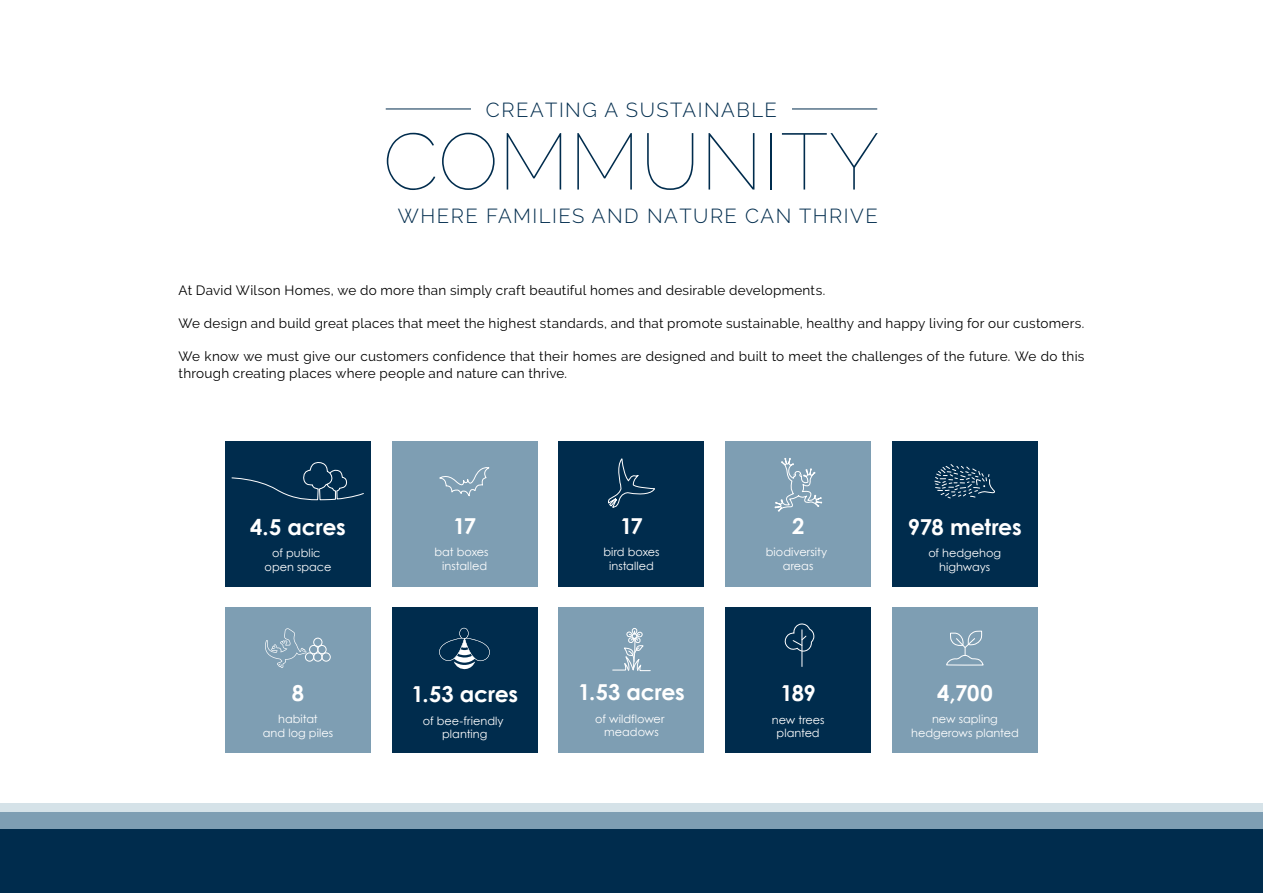
<style>
.page{position:relative;width:1263px;height:893px;background:#fff}
.page>*{position:absolute;margin:0;border:0;box-sizing:border-box;transform-origin:0 0}
.t1{font:100 79.5px "Raleway";letter-spacing:.005em;color:#002c4d}
.t2{font:700 22.05px "Century Gothic";letter-spacing:-.01em;color:#fff}
.t3{font:300 20.25px "Raleway";letter-spacing:.075em;color:#002c4d}
.t4{font:13.5px/16.5px "Raleway";letter-spacing:.02em;color:#000}
.t5{font:11.25px/13.6px "Century Gothic";color:#fff;text-align:center}
</style>
<div class="page">
<hr style="left:386px;top:109px;width:85px;height:1px;background:#002c4d">
<hr style="left:792px;top:109px;width:85px;height:1px;background:#002c4d">
<div style="left:0;top:812px;width:1263px;height:17px;background:#7e9eb3"></div>
<div style="left:0;top:804px;width:1263px;height:8px;background:#d5e2e8"></div>
<div style="left:0;top:829px;width:1263px;height:64px;background:#002c4d"></div>
<div style="left:225px;top:441px;width:146px;height:146px;background:#002c4d"></div>
<svg style="left:231px;top:462px;width:133px;height:39px"></svg>
<div style="left:892px;top:441px;width:146px;height:146px;background:#002c4d"></div>
<svg style="left:934px;top:464px;width:61px;height:35px"></svg>
<div style="left:559px;top:441px;width:145px;height:146px;background:#002c4d"></div>
<svg style="left:608px;top:459px;width:47px;height:49px"></svg>
<div style="left:392px;top:607px;width:146px;height:146px;background:#002c4d"></div>
<svg style="left:439px;top:628px;width:51px;height:42px"></svg>
<div style="left:892px;top:607px;width:146px;height:146px;background:#7e9eb3"></div>
<svg style="left:946px;top:630px;width:37px;height:36px"></svg>
<div style="left:392px;top:441px;width:145px;height:146px;background:#7e9eb3"></div>
<svg style="left:439px;top:467px;width:51px;height:30px"></svg>
<div style="left:225px;top:607px;width:146px;height:146px;background:#7e9eb3"></div>
<svg style="left:265px;top:628px;width:42px;height:40px"></svg>
<div style="left:322px;top:652px;width:9px;height:9px;border:1px solid #fff;border-radius:50%"></div>
<div style="left:313px;top:652px;width:9px;height:9px;border:1px solid #fff;border-radius:50%"></div>
<div style="left:305px;top:652px;width:9px;height:9px;border:1px solid #fff;border-radius:50%"></div>
<div style="left:309px;top:645px;width:9px;height:9px;border:1px solid #fff;border-radius:50%"></div>
<div style="left:317px;top:645px;width:9px;height:9px;border:1px solid #fff;border-radius:50%"></div>
<div style="left:313px;top:638px;width:9px;height:9px;border:1px solid #fff;border-radius:50%"></div>
<div style="left:725px;top:607px;width:146px;height:146px;background:#002c4d"></div>
<svg style="left:784px;top:623px;width:30px;height:44px"></svg>
<div style="left:725px;top:441px;width:146px;height:146px;background:#7e9eb3"></div>
<svg style="left:774px;top:458px;width:48px;height:54px"></svg>
<div style="left:559px;top:607px;width:145px;height:146px;background:#7e9eb3"></div>
<svg style="left:612px;top:628px;width:39px;height:43px"></svg>
<h3 class="t3" style="left:486px;top:98px;width:293px">CREATING A SUSTAINABLE</h3>
<h1 class="t1" style="left:383px;top:115px;width:498px">COMMUNITY</h1>
<h3 class="t3" style="left:398px;top:204px;width:482px">WHERE FAMILIES AND NATURE CAN THRIVE</h3>
<p class="t4" style="left:179px;top:282px;width:648px">At David Wilson Homes, we do more than simply craft beautiful homes and desirable developments.</p>
<p class="t4" style="left:179px;top:315px;width:907px">We design and build great places that meet the highest standards, and that promote sustainable, healthy and happy living for our customers.</p>
<p class="t4" style="left:179px;top:348px;width:907px">We know we must give our customers confidence that their homes are designed and built to meet the challenges of the future. We do this through creating places where people and nature can thrive.</p>
<h2 class="t2" style="left:250px;top:510px;width:97px">4.5 acres</h2>
<p class="t5" style="left:265px;top:546px;width:68px">of public open space</p>
<h2 class="t2" style="left:292px;top:677px;width:14px">8</h2>
<p class="t5" style="left:263px;top:713px;width:72px">habitat<br>and log piles</p>
<h2 class="t2" style="left:453px;top:509px;width:24px">17</h2>
<p class="t5" style="left:434px;top:545px;width:56px">bat boxes installed</p>
<h2 class="t2" style="left:411px;top:677px;width:108px">1.53 acres</h2>
<p class="t5" style="left:423px;top:713px;width:82px">of bee-friendly planting</p>
<h2 class="t2" style="left:620px;top:509px;width:24px">17</h2>
<p class="t5" style="left:603px;top:545px;width:58px">bird boxes installed</p>
<h2 class="t2" style="left:578px;top:676px;width:108px">1.53 acres</h2>
<p class="t5" style="left:595px;top:712px;width:71px">of wildflower meadows</p>
<h2 class="t2" style="left:792px;top:509px;width:14px">2</h2>
<p class="t5" style="left:766px;top:545px;width:63px">biodiversity areas</p>
<h2 class="t2" style="left:780px;top:677px;width:37px">189</h2>
<p class="t5" style="left:772px;top:713px;width:54px">new trees planted</p>
<h2 class="t2" style="left:908px;top:510px;width:115px">978 metres</h2>
<p class="t5" style="left:928px;top:546px;width:74px">of hedgehog highways</p>
<h2 class="t2" style="left:937px;top:677px;width:57px">4,700</h2>
<p class="t5" style="left:911px;top:713px;width:109px">new sapling hedgerows planted</p>
</div>
